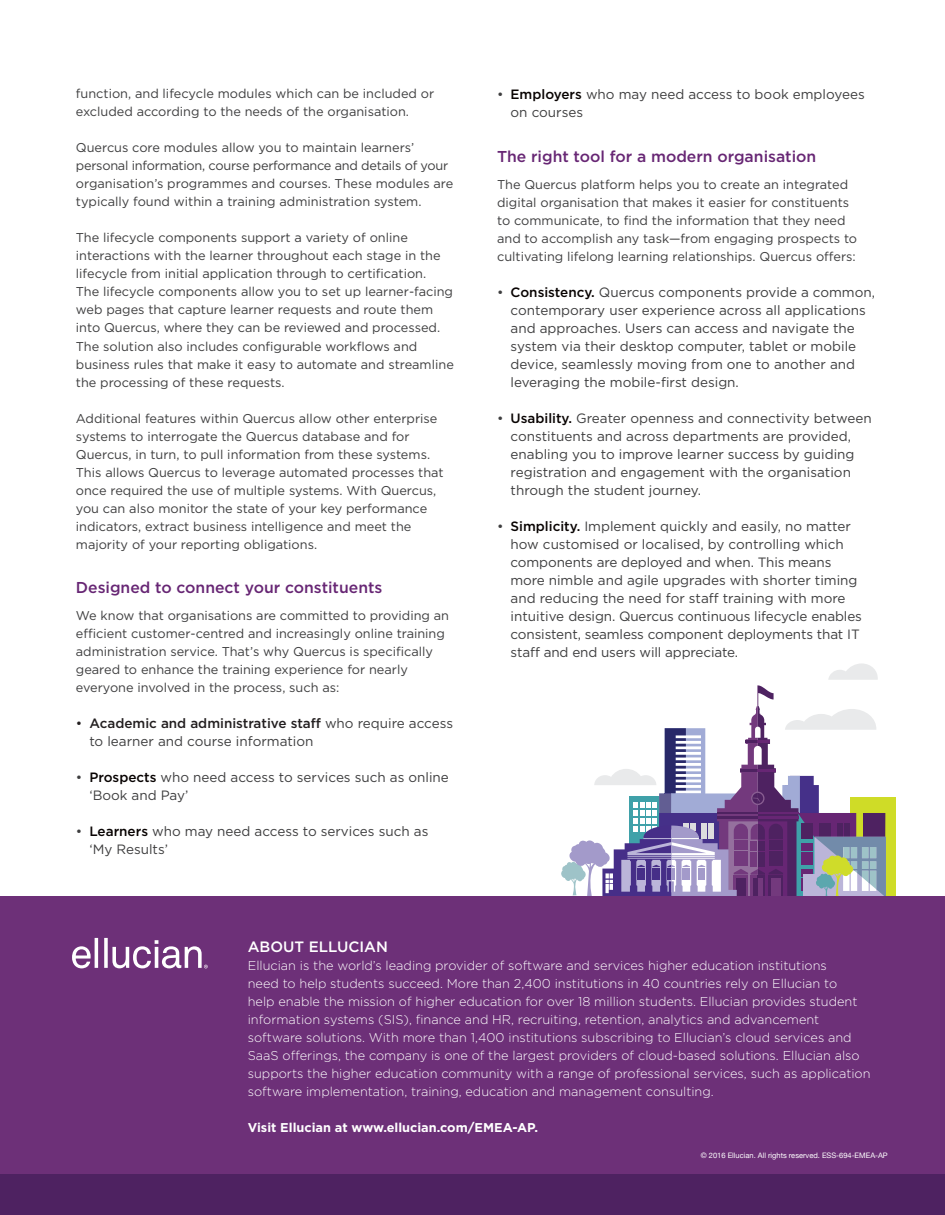
<style>
.page{position:relative;width:945px;height:1215px;background:#fff}
.page>*{position:absolute;margin:0;border:0;box-sizing:border-box;transform-origin:0 0}
.t1{font:500 15.75px "Gotham";color:#672674}
.t2{font:500 15px "Gotham";color:#fff}
.t3{font:13.5px/18px "Gotham";color:#3e3e3f}
.t4{font:12.75px/18px "Gotham";color:#3e3e3f}
.t5{font:300 12.75px/18px "Gotham";color:#fff}
.t6{font:700 12.75px "Gotham";color:#fff}
.t7{font:7.5px "Helvetica Neue";color:#fff}
.s1{color:#231f20}
.s2{font-weight:500;color:#231f20}
.s3{font-weight:500;color:#080302}
</style>
<div class="page">
<div style="left:851px;top:798px;width:45px;height:117px;background:#cfdc27"></div>
<svg style="left:561px;top:663px;width:325px;height:233px"></svg>
<div style="left:0;top:896px;width:945px;height:319px;background:#6d3078"></div>
<div style="left:0;top:1175px;width:945px;height:40px;background:#4e2261"></div>
<svg style="left:72px;top:938px;width:136px;height:30px"></svg>
<p class="t4" style="left:76px;top:85px;width:360px">function, and lifecycle modules which can be included or excluded according to the needs of the organisation.</p>
<p class="t4" style="left:76px;top:139px;width:379px">Quercus core modules allow you to maintain learners’ personal information, course performance and details of your organisation’s programmes and courses. These modules are typically found within a training administration system.</p>
<p class="t4" style="left:76px;top:229px;width:379px">The lifecycle components support a variety of online interactions with the learner throughout each stage in the lifecycle from initial application through to certification.<br>The lifecycle components allow you to set up learner-facing web pages that capture learner requests and route them into Quercus, where they can be reviewed and processed.<br>The solution also includes configurable workflows and business rules that make it easy to automate and streamline the processing of these requests.</p>
<p class="t4" style="left:76px;top:409px;width:369px">Additional features within Quercus allow other enterprise systems to interrogate the Quercus database and for Quercus, in turn, to pull information from these systems.<br>This allows Quercus to leverage automated processes that once required the use of multiple systems. With Quercus, you can also monitor the state of your key performance indicators, extract business intelligence and meet the majority of your reporting obligations.</p>
<p class="t1" style="left:76px;top:578px;width:308px">Designed to connect your constituents</p>
<p class="t4" style="left:76px;top:607px;width:375px">We know that organisations are committed to providing an efficient customer-centred and increasingly online training administration service. That’s why Quercus is specifically geared to enhance the training experience for nearly everyone involved in the process, such as:</p>
<p class="t3" style="left:89px;top:714px;width:365px;text-indent:-14px"><span class="s1">•</span> <span class="s2">Academic and administrative staff</span> who require access to learner and course information</p>
<p class="t3" style="left:89px;top:768px;width:361px;text-indent:-14px">• <span class="s3">Prospects</span> who need access to services such as online ‘Book and Pay’</p>
<p class="t3" style="left:89px;top:822px;width:340px;text-indent:-14px">• <span class="s3">Learners</span> who may need access to services such as ‘My Results’</p>
<p class="t3" style="left:511px;top:85px;width:356px;text-indent:-14px">• <span class="s3">Employers</span> who may need access to book employees on courses</p>
<p class="t1" style="left:497px;top:146px;width:321px">The right tool for a modern organisation</p>
<p class="t4" style="left:497px;top:175px;width:362px">The Quercus platform helps you to create an integrated digital organisation that makes it easier for constituents to communicate, to find the information that they need and to accomplish any task—from engaging prospects to cultivating lifelong learning relationships. Quercus offers:</p>
<p class="t3" style="left:511px;top:283px;width:366px;text-indent:-14px">• <span class="s3">Consistency.</span> Quercus components provide a common, contemporary user experience across all applications and approaches. Users can access and navigate the system via their desktop computer, tablet or mobile device, seamlessly moving from one to another and leveraging the mobile-first design.</p>
<p class="t3" style="left:511px;top:409px;width:363px;text-indent:-14px">• <span class="s3">Usability.</span> Greater openness and connectivity between constituents and across departments are provided, enabling you to improve learner success by guiding registration and engagement with the organisation through the student journey.</p>
<p class="t3" style="left:511px;top:517px;width:353px;text-indent:-14px">• <span class="s3">Simplicity.</span> Implement quickly and easily, no matter how customised or localised, by controlling which components are deployed and when. This means more nimble and agile upgrades with shorter timing and reducing the need for staff training with more intuitive design. Quercus continuous lifecycle enables consistent, seamless component deployments that IT staff and end users will appreciate.</p>
<p class="t2" style="left:248px;top:936px;width:142px">ABOUT ELLUCIAN</p>
<p class="t5" style="left:248px;top:956px;width:624px">Ellucian is the world’s leading provider of software and services higher education institutions<br>need to help students succeed. More than 2,400 institutions in 40 countries rely on Ellucian to<br>help enable the mission of higher education for over 18 million students. Ellucian provides student information systems (SIS), finance and HR, recruiting, retention, analytics and advancement software solutions. With more than 1,400 institutions subscribing to Ellucian’s cloud services and SaaS offerings, the company is one of the largest providers of cloud-based solutions. Ellucian also supports the higher education community with a range of professional services, such as application software implementation, training, education and management consulting.</p>
<p class="t6" style="left:248px;top:1119px;width:292px">Visit Ellucian at www.ellucian.com/EMEA-AP.</p>
<p class="t7" style="left:701px;top:1150px;width:189px">© 2016 Ellucian. All rights reserved. ESS-694-EMEA-AP</p>
</div>
